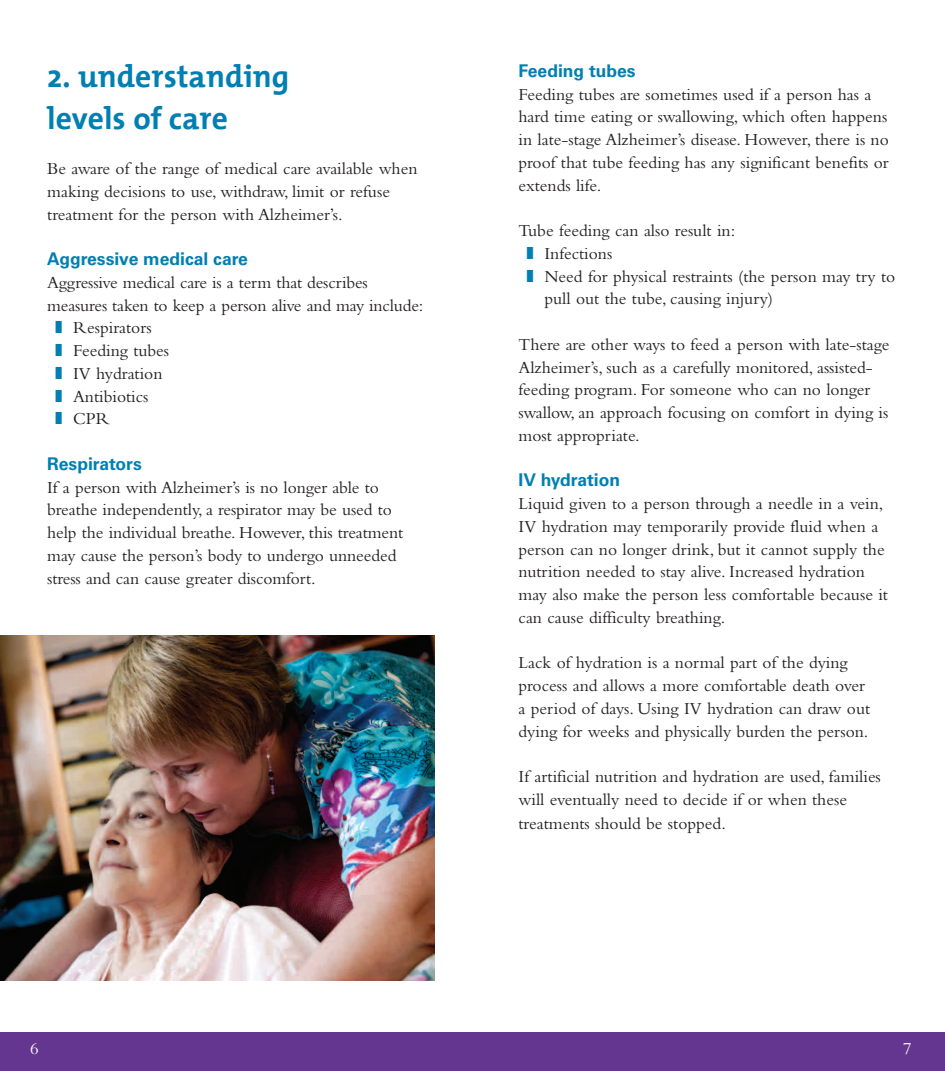
<style>
.page{position:relative;width:945px;height:1071px;background:#fff}
.page>*{position:absolute;margin:0;border:0;box-sizing:border-box;transform-origin:0 0}
.t1{font:31.5px/42px "alzheimer'sassociation";color:#007fb2}
.t2{font:17.5px/22.8px "Bembo Std";color:#231f20}
.t3{font:700 17.5px "Univers LT Std";color:#007fb2}
.t4{font:17.5px "Bembo";color:#fff}
</style>
<div class="page">
<div style="left:0;top:1032px;width:945px;height:39px;background:#653690"></div>
<img style="left:0;top:635px;width:434px;height:345px">
<h1 class="t1" style="left:47px;top:55px;width:244px">2. understanding levels of care</h1>
<p class="t2" style="left:47px;top:157px;width:372px">Be aware of the range of medical care available when making decisions to use, withdraw, limit or refuse treatment for the person with Alzheimer’s.</p>
<p class="t3" style="left:47px;top:249px;width:202px">Aggressive medical care</p>
<p class="t2" style="left:47px;top:271px;width:322px">Aggressive medical care is a term that describes</p>
<p class="t2" style="left:47px;top:293px;width:378px">measures taken to keep a person alive and may include:</p>
<p class="t2" style="left:73px;top:316px;width:80px">Respirators</p>
<p class="t2" style="left:73px;top:339px;width:98px">Feeding tubes</p>
<p class="t2" style="left:73px;top:362px;width:91px">IV hydration</p>
<p class="t2" style="left:73px;top:384px;width:77px">Antibiotics</p>
<p class="t2" style="left:73px;top:407px;width:38px">CPR</p>
<p class="t3" style="left:47px;top:453px;width:96px">Respirators</p>
<p class="t2" style="left:47px;top:475px;width:358px">If a person with Alzheimer’s is no longer able to breathe independently, a respirator may be used to help the individual breathe. However, this treatment may cause the person’s body to undergo unneeded stress and can cause greater discomfort.</p>
<p class="t3" style="left:519px;top:60px;width:119px">Feeding tubes</p>
<p class="t2" style="left:519px;top:82px;width:372px">Feeding tubes are sometimes used if a person has a hard time eating or swallowing, which often happens in late-stage Alzheimer’s disease. However, there is no proof that tube feeding has any significant benefits or extends life.</p>
<p class="t2" style="left:544px;top:219px;width:352px;text-indent:-26px">Tube feeding can also result in:<br>Infections<br>Need for physical restraints (the person may try to pull out the tube, causing injury)</p>
<p class="t2" style="left:519px;top:333px;width:373px">There are other ways to feed a person with late-stage Alzheimer’s, such as a carefully monitored, assisted&shy;feeding program. For someone who can no longer swallow, an approach focusing on comfort in dying is most appropriate.</p>
<p class="t3" style="left:519px;top:470px;width:103px">IV hydration</p>
<p class="t2" style="left:519px;top:492px;width:371px">Liquid given to a person through a needle in a vein, IV hydration may temporarily provide fluid when a person can no longer drink, but it cannot supply the nutrition needed to stay alive. Increased hydration may also make the person less comfortable because it can cause difficulty breathing.</p>
<p class="t2" style="left:519px;top:651px;width:353px">Lack of hydration is a normal part of the dying process and allows a more comfortable death over a period of days. Using IV hydration can draw out dying for weeks and physically burden the person.</p>
<p class="t2" style="left:519px;top:765px;width:364px">If artificial nutrition and hydration are used, families will eventually need to decide if or when these treatments should be stopped.</p>
<p class="t4" style="left:30px;top:1038px;width:10px">6</p>
<p class="t4" style="left:903px;top:1038px;width:10px">7</p>
</div>
